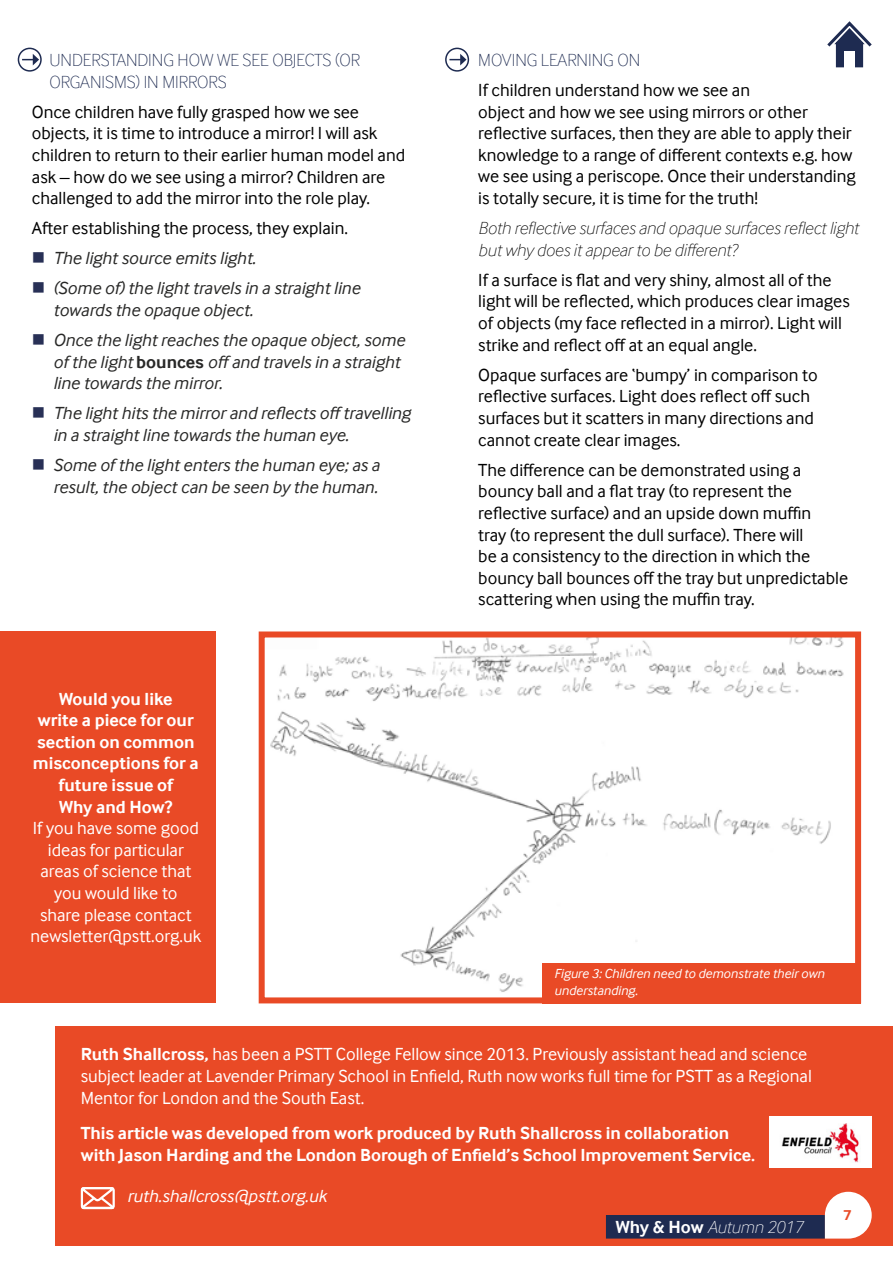
<style>
.page{position:relative;width:893px;height:1263px;background:#fff}
.page>*{position:absolute;margin:0;border:0;box-sizing:border-box;transform-origin:0 0}
.t1{font:18px/21.6px "Inter Face";color:#000}
.t2{font:italic 18px/21.6px "Inter Face";color:#282827}
.t3{font:18px/21.6px "Inter Face";color:#fff}
.t4{font:700 18px/21.6px "Inter Face";color:#fff;text-align:center}
.t5{font:italic 100 18px/21.6px "Inter Face";color:#000}
.t6{font:100 18px/21.6px "Inter Face";color:#1e2b51}
.t7{font:italic 18px "Inter Face";color:#fff}
.t8{font:italic 100 18px "Inter Face";color:#fff}
.t9{font:700 15px "Inter Face";color:#e94a26}
.t10{font:italic 13.5px/16.2px "Inter Face";color:#fff}
.s1{font-weight:700;font-style:normal}
.s2{font-weight:700}
</style>
<div class="page">
<svg style="left:827px;top:21px;width:45px;height:29px"></svg>
<div style="left:836px;top:44px;width:27px;height:23px;background:#1e2b51"></div>
<div style="left:844px;top:52px;width:11px;height:20px;background:#fff"></div>
<svg style="left:449px;top:54px;width:17px;height:11px"></svg>
<div style="left:445px;top:48px;width:24px;height:24px;border:2px solid #1e2b51;border-radius:50%"></div>
<div style="left:55px;top:1027px;width:838px;height:219px;background:#e94a26"></div>
<div style="left:607px;top:1216px;width:217px;height:22px;background:#1e2b51"></div>
<div style="left:606px;top:1215px;width:219px;height:23px;border:2px solid #1e2b51"></div>
<svg style="left:825px;top:1192px;width:47px;height:46px;background:#fbe2dc"></svg>
<svg style="left:22px;top:54px;width:17px;height:11px"></svg>
<div style="left:18px;top:48px;width:24px;height:24px;border:2px solid #1e2b51;border-radius:50%"></div>
<div style="left:0;top:631px;width:216px;height:372px;background:#e94a26"></div>
<img style="left:270px;top:638px;width:574px;height:354px">
<div style="left:259px;top:631px;width:602px;height:372px;border:6px solid #e94a26"></div>
<div style="left:542px;top:963px;width:319px;height:40px;background:#e94a26"></div>
<div style="left:81px;top:1187px;width:34px;height:22px;border:2px solid #fff;border-radius:2px"></div>
<svg style="left:80px;top:1187px;width:34px;height:23px"></svg>
<div style="left:770px;top:1117px;width:102px;height:51px;background:#fff"></div>
<img style="left:781px;top:1124px;width:78px;height:38px">
<p class="t6" style="left:49px;top:49px;width:312px">UNDERSTANDING HOW WE SEE OBJECTS (OR<br>ORGANISMS) IN MIRRORS</p>
<p class="t1" style="left:32px;top:101px;width:375px">Once children have fully grasped how we see objects, it is time to introduce a mirror! I will ask children to return to their earlier human model and ask – how do we see using a mirror? Children are challenged to add the mirror into the role play.</p>
<p class="t1" style="left:32px;top:217px;width:318px">After establishing the process, they explain.</p>
<p class="t2" style="left:53px;top:243px;width:309px;line-height:30.2px">The light source emits light.<br>(Some of) the light travels in a straight line</p>
<p class="t2" style="left:53px;top:295px;width:353px;line-height:30.2px">towards the opaque object.<br>Once the light reaches the opaque object, some</p>
<p class="t2" style="left:53px;top:351px;width:348px">of the light <span class="s1">bounces</span> off and travels in a straight line towards the mirror.</p>
<p class="t2" style="left:53px;top:402px;width:359px">The light hits the mirror and reflects off travelling in a straight line towards the human eye.</p>
<p class="t2" style="left:53px;top:454px;width:328px">Some of the light enters the human eye; as a result, the object can be seen by the human.</p>
<p class="t4" style="left:33px;top:688px;width:167px">Would you like<br>write a piece for our section on common misconceptions for a future issue of<br>Why and How?</p>
<p class="t3" style="left:30px;top:817px;width:172px;text-align:center">If you have some good ideas for particular areas of science that you would like to<br>share please contact newsletter@pstt.org.uk</p>
<p class="t6" style="left:478px;top:49px;width:163px">MOVING LEARNING ON</p>
<p class="t1" style="left:478px;top:79px;width:379px">If children understand how we see an<br>object and how we see using mirrors or other reflective surfaces, then they are able to apply their knowledge to a range of different contexts e.g. how we see using a periscope. Once their understanding is totally secure, it is time for the truth!</p>
<p class="t5" style="left:478px;top:217px;width:382px">Both reflective surfaces and opaque surfaces reflect light but why does it appear to be different?</p>
<p class="t1" style="left:478px;top:269px;width:373px">If a surface is flat and very shiny, almost all of the light will be reflected, which produces clear images of objects (my face reflected in a mirror). Light will strike and reflect off at an equal angle.</p>
<p class="t1" style="left:478px;top:364px;width:341px">Opaque surfaces are ‘bumpy’ in comparison to reflective surfaces. Light does reflect off such surfaces but it scatters in many directions and cannot create clear images.</p>
<p class="t1" style="left:478px;top:459px;width:371px">The difference can be demonstrated using a bouncy ball and a flat tray (to represent the reflective surface) and an upside down muffin<br>tray (to represent the dull surface). There will<br>be a consistency to the direction in which the bouncy ball bounces off the tray but unpredictable scattering when using the muffin tray.</p>
<p class="t10" style="left:554px;top:966px;width:272px">Figure 3: Children need to demonstrate their own understanding.</p>
<p class="t3" style="left:81px;top:1043px;width:733px"><span class="s2">Ruth Shallcross,</span> has been a PSTT College Fellow since 2013. Previously assistant head and science subject leader at Lavender Primary School in Enfield, Ruth now works full time for PSTT as a Regional<br>Mentor for London and the South East.</p>
<p class="t4" style="left:81px;top:1122px;width:676px;text-align:left">This article was developed from work produced by Ruth Shallcross in collaboration with Jason Harding and the London Borough of Enfield’s School Improvement Service.</p>
<p class="t7" style="left:127px;top:1186px;width:201px">ruth.shallcross@pstt.org.uk</p>
<p class="t8" style="left:616px;top:1217px;width:188px"><span class="s1">Why &amp; How</span> Autumn 2017</p>
<p class="t9" style="left:844px;top:1206px;width:10px">7</p>
</div>
